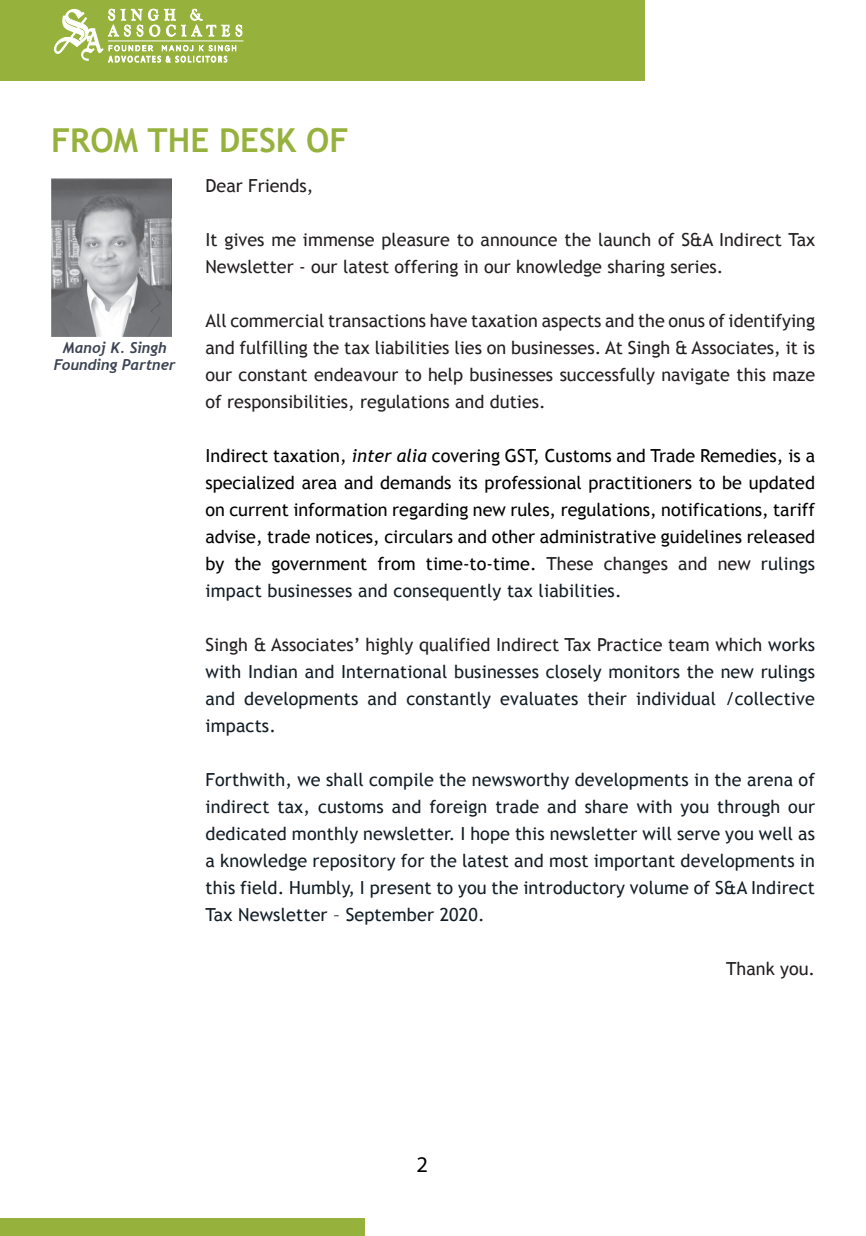
<style>
.page{position:relative;width:866px;height:1236px;background:#fff}
.page>*{position:absolute;margin:0;border:0;box-sizing:border-box;transform-origin:0 0}
.CT{font:700 33px "Trebuchet MS";color:#96b13c}
.t1{font:22.5px "Myriad Pro";color:#000}
.Tx{font:18px/27px "Trebuchet MS";letter-spacing:.01em;color:#121d26;text-align:justify}
.Tx-2{font:18px/27px "Trebuchet MS";color:#231f20}
.Tx-3{font:18px/27px "Trebuchet MS";letter-spacing:.01em;color:#000;text-align:justify}
.Tx-4{font:italic 700 15px/16.5px "Trebuchet";letter-spacing:-.005em;color:#3b4352;text-align:center}
.s1{font-style:italic}
.s2{color:#231f20}
.s3{color:#121d26}
</style>
<div class="page">
<div style="left:0;top:0;width:645px;height:81px;background:#96b13c"></div>
<div style="left:0;top:1218px;width:364px;height:18px;background:#96b13c"></div>
<svg style="left:54px;top:8px;width:189px;height:55px"></svg>
<img style="left:51px;top:178px;width:121px;height:158px">
<p class="CT" style="left:51px;top:120px;width:299px">FROM THE DESK OF</p>
<p class="Tx-4" style="left:54px;top:340px;width:123px">Manoj K. Singh<br>Founding Partner</p>
<p class="Tx-2" style="left:205px;top:172px;width:109px">Dear Friends,</p>
<p class="Tx-2" style="left:205px;top:226px;width:611px">It gives me immense pleasure to announce the launch of S&amp;A Indirect Tax<br>Newsletter - our latest offering in our knowledge sharing series.</p>
<p class="Tx-2" style="left:205px;top:307px;width:611px;text-align:justify">All commercial transactions have taxation aspects and the onus of identifying and fulfilling the tax liabilities lies on businesses. At Singh &amp; Associates, it is our constant endeavour to help businesses successfully navigate this maze of responsibilities, regulations and duties.</p>
<p class="Tx-3" style="left:205px;top:442px;width:611px">Indirect taxation, <span class="s1">inter alia</span> covering GST, Customs and Trade Remedies, is a specialized area and demands its professional practitioners to be updated on current information regarding new rules, regulations, notifications, tariff advise, trade notices, circulars and other administrative guidelines released by the government from time-to-time. <span class="s2">These changes and new</span> <span class="s3">rulings impact businesses and consequently tax liabilities.</span></p>
<p class="Tx" style="left:205px;top:631px;width:611px"><span class="s2">Singh &amp; Associates’ highly qualified Indirect Tax Practice team which</span> works with Indian and International businesses closely monitors the new rulings and developments and constantly evaluates their individual /collective impacts.</p>
<p class="Tx" style="left:205px;top:766px;width:611px">Forthwith, we shall compile the newsworthy developments in the arena of indirect tax, customs and foreign trade and share with you through our dedicated monthly newsletter. I hope this newsletter will serve you well as a knowledge repository for the latest and most important developments in this field. Humbly, I present to you the introductory volume of S&amp;A Indirect Tax Newsletter – September 2020.</p>
<p class="Tx-2" style="left:726px;top:955px;width:91px">Thank you.</p>
<p class="t1" style="left:416px;top:1150px;width:13px">2</p>
</div>
